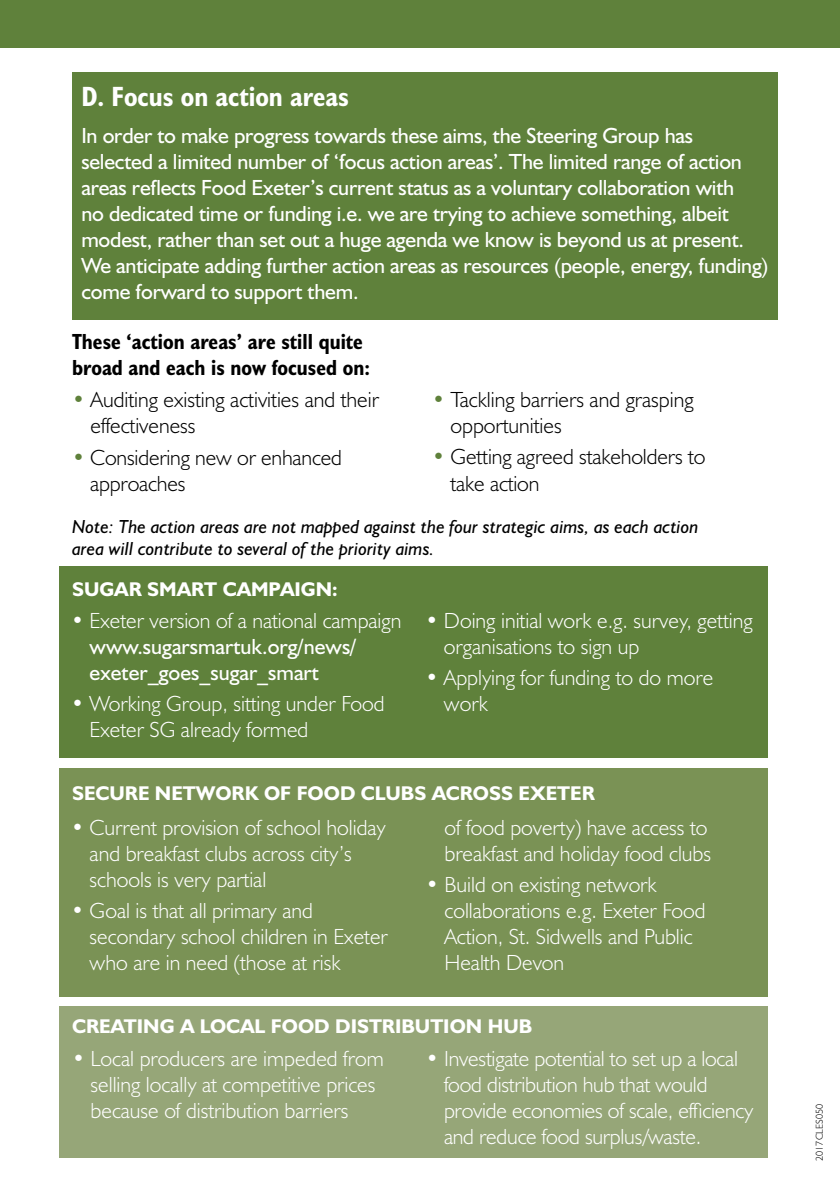
<style>
.page{position:relative;width:840px;height:1191px;background:#fff}
.page>*{position:absolute;margin:0;border:0;box-sizing:border-box;transform-origin:0 0}
.t1{font:700 condensed 28px "Humanist 521 BT";color:#fff}
.t2{font:300 22px/26px "Humanist 521 BT";color:#fff}
.t3{font:22px/26px "Humanist 521 BT";letter-spacing:-.01em;color:#fff}
.t4{font:300 22px/26px "Humanist 521 BT";color:#000}
.t5{font:700 condensed 22px/26px "Humanist 521 BT";color:#000}
.t6{font:700 20px "Humanist 521 BT";color:#fff}
.t7{font:italic 19px/22px "Humanist 521 BT";color:#000}
.t8{font:300 10px "Humanist 521 BT";color:#000}
.s1{color:#5f813b}
</style>
<div class="page">
<div style="left:59px;top:566px;width:708px;height:192px;background:#5f813b"></div>
<div style="left:59px;top:767px;width:708px;height:229px;background:#7a9255"></div>
<div style="left:59px;top:1006px;width:708px;height:152px;background:#96a678"></div>
<div style="left:0;top:0;width:839px;height:48px;background:#5f813b"></div>
<div style="left:72px;top:72px;width:704px;height:248px;background:#5f813b"></div>
<p class="t1" style="left:81px;top:79px;width:269px">D. Focus on action areas</p>
<p class="t3" style="left:81px;top:122px;width:688px">In order to make progress towards these aims, the Steering Group has selected a limited number of ‘focus action areas’. The limited range of action areas reflects Food Exeter’s current status as a voluntary collaboration with<br>no dedicated time or funding i.e. we are trying to achieve something, albeit modest, rather than set out a huge agenda we know is beyond us at present.<br>We anticipate adding further action areas as resources (people, energy, funding) come forward to support them.</p>
<p class="t5" style="left:72px;top:328px;width:299px">These ‘action areas’ are still quite broad and each is now focused on:</p>
<p class="t4" style="left:91px;top:386px;width:290px;text-indent:-19px"><span class="s1">•</span> Auditing existing activities and their effectiveness</p>
<p class="t4" style="left:90px;top:444px;width:253px;text-indent:-18px"><span class="s1">•</span> Considering new or enhanced approaches</p>
<p class="t4" style="left:450px;top:386px;width:244px;text-indent:-19px"><span class="s1">•</span> Tackling barriers and grasping opportunities</p>
<p class="t4" style="left:450px;top:443px;width:256px;text-indent:-19px"><span class="s1">•</span> Getting agreed stakeholders to take action</p>
<p class="t7" style="left:72px;top:515px;width:627px">Note: The action areas are not mapped against the four strategic aims, as each action area will contribute to several of the priority aims.</p>
<p class="t6" style="left:72px;top:577px;width:267px">SUGAR SMART CAMPAIGN:</p>
<p class="t2" style="left:71px;top:607px;width:331px">• Exeter version of a national campaign</p>
<p class="t3" style="left:90px;top:632px;width:268px">www.sugarsmartuk.org/news/ exeter_goes_sugar_smart</p>
<p class="t2" style="left:90px;top:690px;width:296px;text-indent:-19px">• Working Group, sitting under Food<br>Exeter SG already formed</p>
<p class="t2" style="left:443px;top:607px;width:310px;text-indent:-19px">• Doing initial work e.g. survey, getting organisations to sign up</p>
<p class="t2" style="left:443px;top:664px;width:270px;text-indent:-19px">• Applying for funding to do more work</p>
<p class="t6" style="left:72px;top:780px;width:524px">SECURE NETWORK OF FOOD CLUBS ACROSS EXETER</p>
<p class="t2" style="left:90px;top:813px;width:297px;text-indent:-19px">• Current provision of school holiday and breakfast clubs across city’s schools is very partial</p>
<p class="t2" style="left:90px;top:897px;width:299px;text-indent:-19px">• Goal is that all primary and secondary school children in Exeter who are in need (those at risk</p>
<p class="t2" style="left:444px;top:814px;width:268px">of food poverty) have access to breakfast and holiday food clubs</p>
<p class="t2" style="left:444px;top:871px;width:262px;text-indent:-19px">• Build on existing network collaborations e.g. Exeter Food<br>Action, St. Sidwells and Public<br>Health Devon</p>
<p class="t6" style="left:72px;top:1014px;width:461px">CREATING A LOCAL FOOD DISTRIBUTION HUB</p>
<p class="t2" style="left:91px;top:1045px;width:294px;text-indent:-19px">• Local producers are impeded from selling locally at competitive prices because of distribution barriers</p>
<p class="t2" style="left:444px;top:1045px;width:311px;text-indent:-18px">• Investigate potential to set up a local food distribution hub that would provide economies of scale, efficiency and reduce food surplus/waste.</p>
<p class="t8" style="left:812px;top:1160px;width:58px;rotate:-90deg">2017CLES050</p>
</div>
